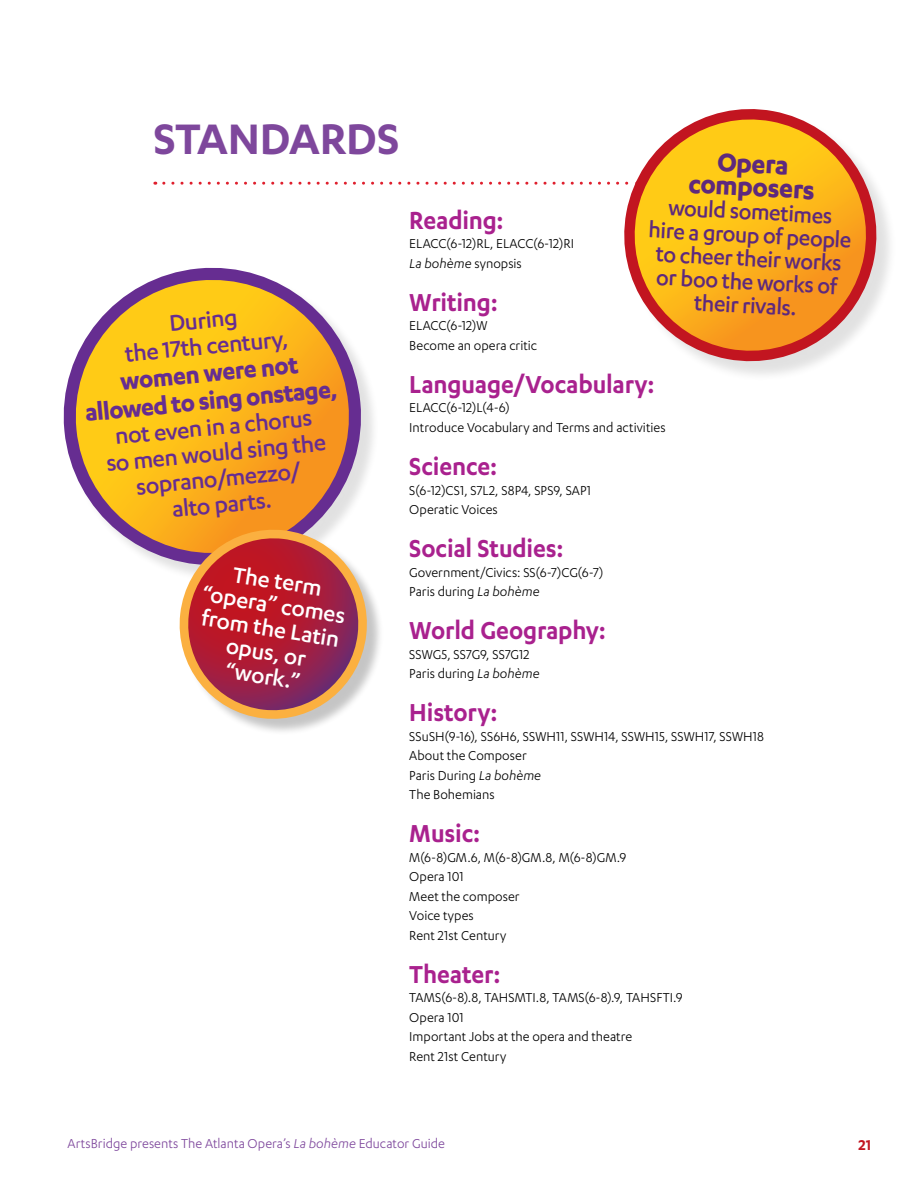
<style>
.page{position:relative;width:918px;height:1188px;background:#fff}
.page>*{position:absolute;margin:0;border:0;box-sizing:border-box;transform-origin:0 0}
.page_header{font:600 49.5px "Karbon";letter-spacing:-.005em;color:#7e479c}
.t1{font:700 30px/23.4px "Karbon";color:#5e297d;text-align:center}
.standards{font:600 28.5px "Karbon";letter-spacing:-.005em;color:#a9218e;scale:.94 1}
.t2{font:700 27.75px/27.8px "Karbon";color:#662d91;text-align:center}
.t3{font:500 25.95px/26px "Karbon";color:#662d91;text-align:center}
.t4{font:500 25.35px/24px "Karbon";color:#fff;text-align:center}
.t5{font:500 25.05px/23.4px "Karbon";color:#5e297d;text-align:center}
.t6{font:600 16.5px "Karbon";color:#c21520}
.body_10_13{font:15px/19.5px "Karbon";color:#000;scale:.96 1}
.t7{font:15px "Karbon";color:#7e479c;scale:.96 1}
.s1{font-style:italic}
</style>
<div class="page">
<svg style="left:164px;top:182px;width:437px;height:3px"></svg>
<div style="left:66px;top:270px;width:314px;height:313px;background:#000;opacity:.12"></div>
<svg style="left:63px;top:267px;width:299px;height:305px"></svg>
<div style="left:627px;top:111px;width:270px;height:271px;background:#000;opacity:.12"></div>
<svg style="left:607px;top:109px;width:286px;height:257px"></svg>
<div style="left:182px;top:532px;width:202px;height:204px;background:#000;opacity:.23"></div>
<svg style="left:169px;top:520px;width:208px;height:203px"></svg>
<p class="page_header" style="left:153px;top:111px;width:247px">STANDARDS</p>
<p class="t3" style="left:122px;top:314px;width:165px;rotate:-5deg">During<br>the 17th century,</p>
<p class="t2" style="left:81px;top:369px;width:255px;rotate:-5deg">women were not allowed to sing onstage,</p>
<p class="t3" style="left:114px;top:422px;width:199px;rotate:-5deg">not even in a chorus</p>
<p class="t3" style="left:105px;top:449px;width:222px;rotate:-5deg">so men would sing the soprano/mezzo/</p>
<p class="t3" style="left:171px;top:495px;width:102px;rotate:-5deg">alto parts.</p>
<p class="t4" style="left:208px;top:557px;width:147px;rotate:9deg">The term “opera” comes from the Latin opus, or “work.”</p>
<p class="t1" style="left:690px;top:147px;width:128px;rotate:3deg">Opera composers</p>
<p class="t5" style="left:650px;top:194px;width:205px;rotate:3deg">would sometimes hire a group of people to cheer their works or boo the works of their rivals.</p>
<p class="standards" style="left:409px;top:204px;width:102px">Reading:</p>
<p class="body_10_13" style="left:409px;top:234px;width:173px">ELACC(6-12)RL, ELACC(6-12)RI<br><span class="s1">La bohème</span> synopsis</p>
<p class="standards" style="left:409px;top:286px;width:96px">Writing:</p>
<p class="body_10_13" style="left:409px;top:316px;width:135px">ELACC(6-12)W<br>Become an opera critic</p>
<p class="standards" style="left:409px;top:368px;width:263px">Language/Vocabulary:</p>
<p class="body_10_13" style="left:409px;top:398px;width:269px">ELACC(6-12)L(4-6)<br>Introduce Vocabulary and Terms and activities</p>
<p class="standards" style="left:409px;top:450px;width:95px">Science:</p>
<p class="body_10_13" style="left:409px;top:480px;width:191px">S(6-12)CS1, S7L2, S8P4, SPS9, SAP1<br>Operatic Voices</p>
<p class="standards" style="left:409px;top:532px;width:166px">Social Studies:</p>
<p class="body_10_13" style="left:409px;top:562px;width:204px">Government/Civics: SS(6-7)CG(6-7)<br>Paris during <span class="s1">La bohème</span></p>
<p class="standards" style="left:409px;top:614px;width:211px">World Geography:</p>
<p class="body_10_13" style="left:409px;top:644px;width:137px">SSWG5, SS7G9, SS7G12<br>Paris during <span class="s1">La bohème</span></p>
<p class="standards" style="left:409px;top:696px;width:95px">History:</p>
<p class="body_10_13" style="left:409px;top:726px;width:371px">SSuSH(9-16), SS6H6, SSWH11, SSWH14, SSWH15, SSWH17, SSWH18<br>About the Composer<br>Paris During <span class="s1">La bohème<br></span>The Bohemians</p>
<p class="standards" style="left:409px;top:818px;width:77px">Music:</p>
<p class="body_10_13" style="left:409px;top:847px;width:228px">M(6-8)GM.6, M(6-8)GM.8, M(6-8)GM.9<br>Opera 101<br>Meet the composer<br>Voice types<br>Rent 21st Century</p>
<p class="standards" style="left:409px;top:958px;width:99px">Theater:</p>
<p class="body_10_13" style="left:409px;top:988px;width:286px">TAMS(6-8).8, TAHSMTI.8, TAMS(6-8).9, TAHSFTI.9<br>Opera 101<br>Important Jobs at the opera and theatre<br>Rent 21st Century</p>
<p class="t7" style="left:68px;top:1136px;width:395px">ArtsBridge presents The Atlanta Opera’s <span class="s1">La bohème</span> Educator Guide</p>
<p class="t6" style="left:859px;top:1136px;width:14px">21</p>
</div>
